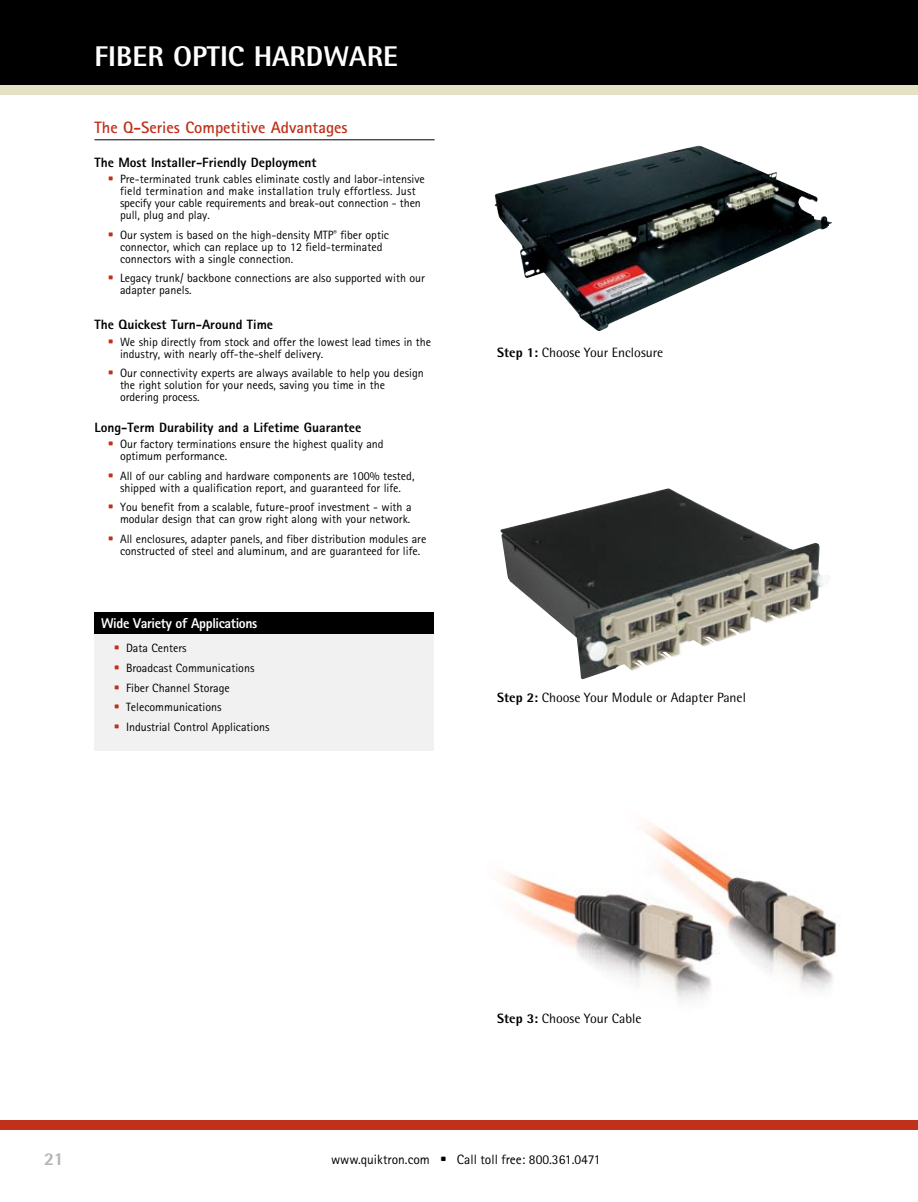
<style>
.page{position:relative;width:918px;height:1202px;background:#fff}
.page>*{position:absolute;margin:0;border:0;box-sizing:border-box;transform-origin:0 0}
.t1{font:800 28.5px "Rotis Semi Sans Std";color:#fff}
.t2{font:800 18px "Rotis Semi Sans Std";color:#b2b4b6}
.t3{font:700 16.5px "Rotis Sans Serif Std";color:#bf311a}
.t4{font:800 14.25px "Rotis Sans Serif Std";letter-spacing:-.025em;color:#fff}
.t5{font:800 13.5px "Rotis Sans Serif Std";color:#000}
.t6{font:13.5px "Rotis Semi Sans Std";color:#000}
.t7{font:13.5px "Rotis Sans Serif Std";color:#000}
.t8{font:12px/12px "Rotis Sans Serif Std";color:#000}
.s1{font-family:"Bureau Agency";color:#bf311a}
.s2{font-weight:800}
.s3{font-family:"Bureau Agency"}
</style>
<div class="page">
<div style="left:0;top:1120px;width:918px;height:9px;background:#bf311a"></div>
<div style="left:0;top:0;width:918px;height:85px;background:#000"></div>
<div style="left:0;top:85px;width:918px;height:9px;background:#e4e1c5"></div>
<hr style="left:94px;top:139px;width:341px;height:1px;background:#000">
<div style="left:94px;top:613px;width:340px;height:137px;background:#f1f1f2"></div>
<div style="left:95px;top:613px;width:339px;height:21px;background:#000"></div>
<img style="left:494px;top:146px;width:338px;height:185px">
<img style="left:500px;top:488px;width:330px;height:191px">
<img style="left:501px;top:822px;width:336px;height:178px">
<h1 class="t1" style="left:94px;top:38px;width:305px">FIBER OPTIC HARDWARE</h1>
<h3 class="t3" style="left:95px;top:117px;width:255px">The Q-Series Competitive Advantages</h3>
<p class="t5" style="left:94px;top:153px;width:224px">The Most Installer-Friendly Deployment</p>
<p class="t8" style="left:120px;top:173px;width:306px;text-indent:-12px"><span class="s1">•</span> Pre-terminated trunk cables eliminate costly and labor-intensive field termination and make installation truly effortless. Just specify your cable requirements and break-out connection - then pull, plug and play.</p>
<p class="t8" style="left:120px;top:228px;width:271px;text-indent:-12px"><span class="s1">•</span> Our system is based on the high-density MTP<sup>®</sup> fiber optic connector, which can replace up to 12 field-terminated connectors with a single connection.</p>
<p class="t8" style="left:120px;top:272px;width:307px;text-indent:-12px"><span class="s1">•</span> Legacy trunk/ backbone connections are also supported with our adapter panels.</p>
<p class="t5" style="left:94px;top:316px;width:180px">The Quickest Turn-Around Time</p>
<p class="t8" style="left:120px;top:335px;width:313px;text-indent:-12px"><span class="s1">•</span> We ship directly from stock and offer the lowest lead times in the industry, with nearly off-the-shelf delivery.</p>
<p class="t8" style="left:120px;top:367px;width:305px;text-indent:-12px"><span class="s1">•</span> Our connectivity experts are always available to help you design the right solution for your needs, saving you time in the ordering process.</p>
<p class="t5" style="left:94px;top:418px;width:268px">Long-Term Durability and a Lifetime Guarantee</p>
<p class="t8" style="left:120px;top:438px;width:265px;text-indent:-12px"><span class="s1">•</span> Our factory terminations ensure the highest quality and optimum performance.</p>
<p class="t8" style="left:108px;top:469px;width:308px;text-align:center"><span class="s1">•</span> All of our cabling and hardware components are 100% tested, shipped with a qualification report, and guaranteed for life.</p>
<p class="t8" style="left:108px;top:501px;width:305px;text-align:right"><span class="s1">•</span> You benefit from a scalable, future-proof investment - with a modular design that can grow right along with your network.</p>
<p class="t8" style="left:108px;top:533px;width:320px;text-align:center"><span class="s1">•</span> All enclosures, adapter panels, and fiber distribution modules are constructed of steel and aluminum, and are guaranteed for life.</p>
<p class="t4" style="left:101px;top:614px;width:158px">Wide Variety of Applications</p>
<p class="t8" style="left:114px;top:642px;width:74px"><span class="s1">•</span> Data Centers</p>
<p class="t8" style="left:114px;top:662px;width:142px"><span class="s1">•</span> Broadcast Communications</p>
<p class="t8" style="left:114px;top:681px;width:117px"><span class="s1">•</span> Fiber Channel Storage</p>
<p class="t8" style="left:114px;top:701px;width:109px"><span class="s1">•</span> Telecommunications</p>
<p class="t8" style="left:114px;top:720px;width:157px"><span class="s1">•</span> Industrial Control Applications</p>
<p class="t6" style="left:497px;top:344px;width:167px"><span class="s2">Step 1:</span> Choose Your Enclosure</p>
<p class="t6" style="left:497px;top:689px;width:250px"><span class="s2">Step 2:</span> Choose Your Module or Adapter Panel</p>
<p class="t6" style="left:497px;top:1010px;width:146px"><span class="s2">Step 3:</span> Choose Your Cable</p>
<h2 class="t2" style="left:44px;top:1147px;width:21px">21</h2>
<p class="t7" style="left:331px;top:1151px;width:271px">www.quiktron.com <span class="s3">•</span> Call toll free: 800.361.0471</p>
</div>
